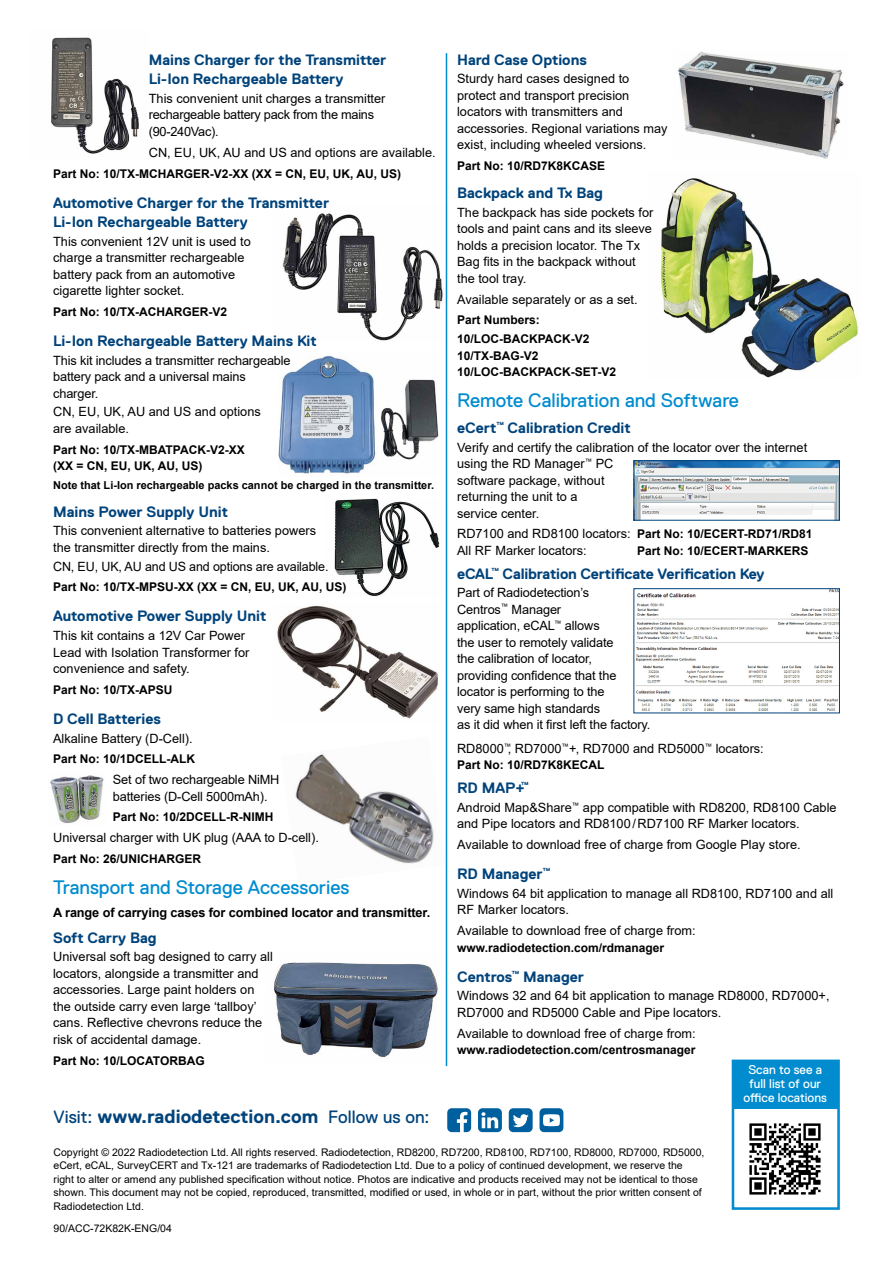
<style>
.page{position:relative;width:893px;height:1263px;background:#fff}
.page>*{position:absolute;margin:0;border:0;box-sizing:border-box;transform-origin:0 0}
.t1{font:19.5px "Replica Std";color:#008ccf}
.t2{font:700 19.05px "Replica Std";color:#00437b}
.t3{font:700 15px/19.5px "Replica Std";color:#00437b}
.t4{font:12.75px/16.5px "Arial";color:#000}
.t5{font:12.75px/16.5px "Arial";letter-spacing:-.02em;color:#000}
.t6{font:700 12.75px "Arial";letter-spacing:-.01em;color:#000}
.t7{font:12.75px/14px "Replica Std";color:#fff;text-align:center}
.t8{font:700 12px/16.5px "Arial";color:#000}
.t9{font:700 10.95px "Arial";color:#000}
.t10{font:10.5px/13.5px "Arial";color:#000}
.s1{font-weight:400;font-size:17.85px}
.s2{font-weight:400;font-size:12.75px}
</style>
<div class="page">
<svg style="left:447px;top:1108px;width:24px;height:24px"></svg>
<svg style="left:509px;top:1108px;width:24px;height:24px"></svg>
<svg style="left:478px;top:1108px;width:24px;height:24px"></svg>
<div style="left:539px;top:1108px;width:24px;height:24px;background:#005f9e;border-radius:4px"></div>
<svg style="left:543px;top:1114px;width:17px;height:12px"></svg>
<div style="left:733px;top:1061px;width:105px;height:48px;background:#008ccf"></div>
<img style="left:749px;top:1123px;width:72px;height:72px">
<div style="left:732px;top:1059px;width:108px;height:151px;border:3px solid #008ccf"></div>
<img style="left:658px;top:178px;width:202px;height:200px">
<img style="left:282px;top:206px;width:164px;height:136px">
<img style="left:51px;top:37px;width:88px;height:117px">
<img style="left:295px;top:754px;width:139px;height:110px">
<img style="left:274px;top:962px;width:164px;height:96px">
<img style="left:678px;top:51px;width:166px;height:108px">
<img style="left:277px;top:605px;width:162px;height:114px">
<img style="left:50px;top:775px;width:54px;height:49px">
<img style="left:334px;top:498px;width:106px;height:98px">
<img style="left:279px;top:355px;width:159px;height:122px">
<hr style="left:446px;top:53px;width:1px;height:1013px;background:#008ccf">
<img style="left:636px;top:590px;width:202px;height:121px">
<div style="left:633px;top:588px;width:207px;height:125px;border:1px solid #00437b"></div>
<img style="left:635px;top:462px;width:203px;height:57px">
<div style="left:633px;top:460px;width:207px;height:61px;border:1px solid #00437b"></div>
<p class="t3" style="left:149px;top:50px;width:239px">Mains Charger for the Transmitter<br>Li-Ion Rechargeable Battery</p>
<p class="t5" style="left:149px;top:90px;width:238px">This convenient unit charges a transmitter rechargeable battery pack from the mains (90-240Vac).</p>
<p class="t4" style="left:149px;top:144px;width:288px">CN, EU, UK, AU and US and options are available.</p>
<p class="t8" style="left:53px;top:165px;width:349px">Part No: 10/TX-MCHARGER-V2-XX (XX = CN, EU, UK, AU, US)</p>
<p class="t3" style="left:53px;top:193px;width:277px">Automotive Charger for the Transmitter<br>Li-Ion Rechargeable Battery</p>
<p class="t4" style="left:53px;top:233px;width:199px">This convenient 12V unit is used to charge a transmitter rechargeable battery pack from an automotive cigarette lighter socket.</p>
<p class="t8" style="left:53px;top:304px;width:176px">Part No: 10/TX-ACHARGER-V2</p>
<p class="t3" style="left:53px;top:331px;width:265px">Li-Ion Rechargeable Battery Mains Kit</p>
<p class="t4" style="left:53px;top:352px;width:239px">This kit includes a transmitter rechargeable battery pack and a universal mains charger.</p>
<p class="t4" style="left:53px;top:404px;width:209px">CN, EU, UK, AU and US and options are available.</p>
<p class="t8" style="left:53px;top:441px;width:193px">Part No: 10/TX-MBATPACK-V2-XX (XX = CN, EU, UK, AU, US)</p>
<p class="t9" style="left:53px;top:477px;width:382px">Note that Li-Ion rechargeable packs cannot be charged in the transmitter.</p>
<p class="t3" style="left:53px;top:502px;width:176px">Mains Power Supply Unit</p>
<p class="t4" style="left:53px;top:523px;width:264px">This convenient alternative to batteries powers the transmitter directly from the mains.</p>
<p class="t4" style="left:53px;top:558px;width:277px">CN, EU, UK, AU and US and options are available.</p>
<p class="t8" style="left:53px;top:579px;width:295px">Part No: 10/TX-MPSU-XX (XX = CN, EU, UK, AU, US)</p>
<p class="t3" style="left:53px;top:607px;width:215px">Automotive Power Supply Unit</p>
<p class="t4" style="left:53px;top:627px;width:198px">This kit contains a 12V Car Power<br>Lead with Isolation Transformer for convenience and safety.</p>
<p class="t8" style="left:53px;top:681px;width:121px">Part No: 10/TX-APSU</p>
<p class="t3" style="left:53px;top:709px;width:109px">D Cell Batteries</p>
<p class="t4" style="left:53px;top:730px;width:141px">Alkaline Battery (D-Cell).</p>
<p class="t8" style="left:53px;top:751px;width:144px">Part No: 10/1DCELL-ALK</p>
<p class="t4" style="left:113px;top:771px;width:168px">Set of two rechargeable NiMH batteries (D-Cell 5000mAh).</p>
<p class="t8" style="left:113px;top:809px;width:162px">Part No: 10/2DCELL-R-NIMH</p>
<p class="t4" style="left:53px;top:829px;width:267px">Universal charger with UK plug (AAA to D-cell).</p>
<p class="t8" style="left:53px;top:850px;width:150px">Part No: 26/UNICHARGER</p>
<h1 class="t1" style="left:53px;top:876px;width:298px">Transport and Storage Accessories</h1>
<p class="t6" style="left:53px;top:903px;width:379px">A range of carrying cases for combined locator and transmitter.</p>
<p class="t3" style="left:53px;top:928px;width:105px">Soft Carry Bag</p>
<p class="t4" style="left:53px;top:948px;width:221px">Universal soft bag designed to carry all locators, alongside a transmitter and accessories. Large paint holders on the outside carry even large ‘tallboy’ cans. Reflective chevrons reduce the risk of accidental damage.</p>
<p class="t8" style="left:53px;top:1052px;width:153px">Part No: 10/LOCATORBAG</p>
<h2 class="t2" style="left:54px;top:1106px;width:378px"><span class="s1">Visit:</span> www.radiodetection.com <span class="s1">Follow us on:</span></h2>
<p class="t3" style="left:457px;top:50px;width:131px">Hard Case Options</p>
<p class="t4" style="left:457px;top:71px;width:212px">Sturdy hard cases designed to protect and transport precision locators with transmitters and accessories. Regional variations may exist, including wheeled versions.</p>
<p class="t8" style="left:457px;top:158px;width:150px">Part No: 10/RD7K8KCASE</p>
<p class="t3" style="left:457px;top:183px;width:147px">Backpack and Tx Bag</p>
<p class="t4" style="left:457px;top:204px;width:198px">The backpack has side pockets for tools and paint cans and its sleeve holds a precision locator. The Tx<br>Bag fits in the backpack without the tool tray.</p>
<p class="t4" style="left:457px;top:291px;width:182px">Available separately or as a set.</p>
<p class="t8" style="left:457px;top:311px;width:134px;line-height:18.6px">Part Numbers:<br>10/LOC-BACKPACK-V2</p>
<p class="t8" style="left:457px;top:347px;width:161px">10/TX-BAG-V2<br>10/LOC-BACKPACK-SET-V2</p>
<h1 class="t1" style="left:457px;top:389px;width:283px">Remote Calibration and Software</h1>
<p class="t3" style="left:457px;top:418px;width:175px">eCert<sup>™</sup> Calibration Credit</p>
<p class="t4" style="left:457px;top:439px;width:352px">Verify and certify the calibration of the locator over the internet using the RD Manager<sup>™</sup> PC<br>software package, without<br>returning the unit to a<br>service center.</p>
<p class="t8" style="left:457px;top:526px;width:357px"><span class="s2">RD7100 and RD8100 locators:</span> Part No: 10/ECERT-RD71/RD81</p>
<p class="t4" style="left:457px;top:542px;width:131px">All RF Marker locators:</p>
<p class="t8" style="left:637px;top:542px;width:173px">Part No: 10/ECERT-MARKERS</p>
<p class="t3" style="left:457px;top:564px;width:309px">eCAL<sup>™</sup> Calibration Certificate Verification Key</p>
<p class="t4" style="left:457px;top:584px;width:195px">Part of Radiodetection’s<br>Centros<sup>™</sup> Manager<br>application, eCAL<sup>™</sup> allows<br>the user to remotely validate<br>the calibration of locator,<br>providing confidence that the locator is performing to the<br>very same high standards<br>as it did when it first left the factory.</p>
<p class="t4" style="left:457px;top:740px;width:308px">RD8000<sup>™</sup>, RD7000<sup>™</sup>+, RD7000 and RD5000<sup>™</sup> locators:</p>
<p class="t8" style="left:457px;top:757px;width:149px">Part No: 10/RD7K8KECAL</p>
<p class="t3" style="left:457px;top:778px;width:73px">RD MAP+<sup>™</sup></p>
<p class="t4" style="left:457px;top:799px;width:381px">Android Map&amp;Share<sup>™</sup> app compatible with RD8200, RD8100 Cable and Pipe locators and RD8100/RD7100 RF Marker locators.</p>
<p class="t4" style="left:457px;top:836px;width:345px">Available to download free of charge from Google Play store.</p>
<p class="t3" style="left:457px;top:864px;width:95px">RD Manager<sup>™</sup></p>
<p class="t4" style="left:457px;top:885px;width:378px">Windows 64 bit application to manage all RD8100, RD7100 and all<br>RF Marker locators.</p>
<p class="t4" style="left:457px;top:922px;width:240px">Available to download free of charge from:</p>
<p class="t8" style="left:457px;top:939px;width:208px">www.radiodetection.com/rdmanager</p>
<p class="t3" style="left:457px;top:967px;width:128px">Centros<sup>™</sup> Manager</p>
<p class="t4" style="left:457px;top:987px;width:374px">Windows 32 and 64 bit application to manage RD8000, RD7000+,<br>RD7000 and RD5000 Cable and Pipe locators.</p>
<p class="t4" style="left:457px;top:1025px;width:240px">Available to download free of charge from:</p>
<p class="t8" style="left:457px;top:1042px;width:240px">www.radiodetection.com/centrosmanager</p>
<p class="t7" style="left:743px;top:1063px;width:85px">Scan to see a full list of our office locations</p>
<p class="t10" style="left:54px;top:1145px;width:652px">Copyright © 2022 Radiodetection Ltd. All rights reserved. Radiodetection, RD8200, RD7200, RD8100, RD7100, RD8000, RD7000, RD5000, eCert, eCAL, SurveyCERT and Tx-121 are trademarks of Radiodetection Ltd. Due to a policy of continued development, we reserve the right to alter or amend any published specification without notice. Photos are indicative and products received may not be identical to those shown. This document may not be copied, reproduced, transmitted, modified or used, in whole or in part, without the prior written consent of Radiodetection Ltd.</p>
<p class="t10" style="left:54px;top:1222px;width:120px">90/ACC-72K82K-ENG/04</p>
</div>
